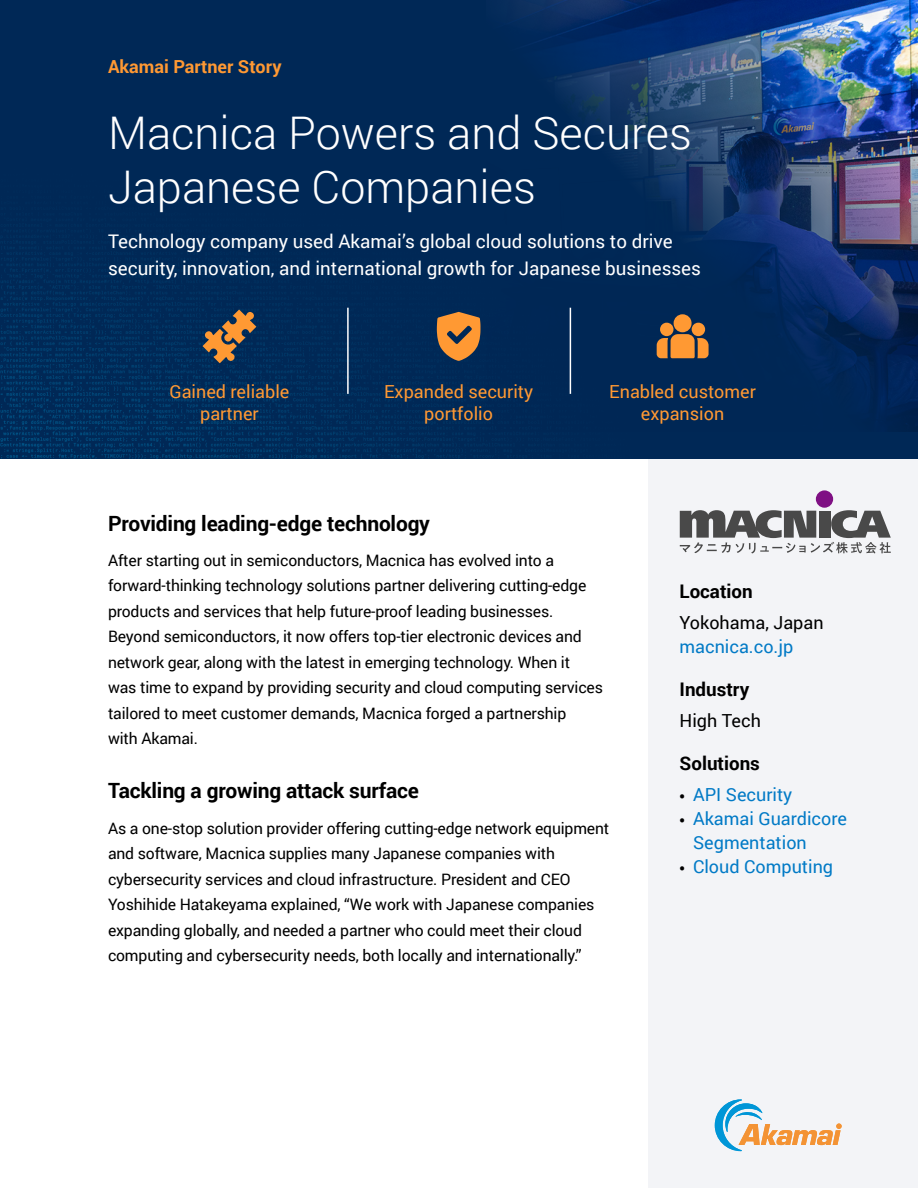
<style>
.page{position:relative;width:918px;height:1188px;background:#fff}
.page>*{position:absolute;margin:0;border:0;box-sizing:border-box;transform-origin:0 0}
.Title_-_Headline{font:300 45px/54px "Roboto";color:#fff}
.Heading_2{font:700 21px "Roboto";letter-spacing:-.01em;color:#000}
.Sub-Title_-_Sub-Heading{font:18.75px/27px "Roboto";color:#fff}
.Sidebar_Heading{font:700 18.75px "Roboto";color:#000}
.Feature_-_Benefites_-_Under_Icon{font:18px/21.6px "Roboto";color:#f93;text-align:center}
.Sidebar_Copy{font:18px/24px "Roboto";color:#017ac6}
.Sidebar_Heading-2{font:18px/24px "Roboto";color:#000}
.Above_Title_-_Headline{font:700 18px "Roboto";color:#f93}
.Sidebar_Copy-2{font:18px "Roboto";color:#000}
.Body{font:15.75px/25.5px "Roboto";letter-spacing:-.01em;color:#000}
.s1{color:#017ac6}
.s2{font-family:"Source Sans Pro";color:#000}
</style>
<div class="page">
<div style="left:648px;top:315px;width:270px;height:873px;background:#f3f4f7"></div>
<svg style="left:680px;top:510px;width:211px;height:43px"></svg>
<div style="left:816px;top:490px;width:17px;height:18px;background:#7f1084;border-radius:50%"></div>
<img style="left:0;top:0;width:918px;height:459px">
<img style="left:486px;top:0;width:432px;height:432px">
<hr style="left:347px;top:308px;width:2px;height:86px;background:#fff">
<hr style="left:570px;top:308px;width:1px;height:86px;background:#fff">
<svg style="left:203px;top:310px;width:53px;height:53px;background:#685849"></svg>
<svg style="left:437px;top:312px;width:44px;height:49px;background:#b2773d"></svg>
<div style="left:673px;top:314px;width:19px;height:18px;background:#f93;border-radius:50%"></div>
<svg style="left:657px;top:334px;width:52px;height:24px"></svg>
<div style="left:660px;top:323px;width:14px;height:13px;background:#f93;border-radius:50%"></div>
<div style="left:692px;top:323px;width:13px;height:13px;background:#f93;border-radius:50%"></div>
<p class="Above_Title_-_Headline" style="left:108px;top:54px;width:175px">Akamai Partner Story</p>
<p class="Title_-_Headline" style="left:108px;top:104px;width:586px">Macnica Powers and Secures<br>Japanese Companies</p>
<p class="Sub-Title_-_Sub-Heading" style="left:108px;top:227px;width:595px">Technology company used Akamai’s global cloud solutions to drive security, innovation, and international growth for Japanese businesses</p>
<p class="Feature_-_Benefites_-_Under_Icon" style="left:169px;top:380px;width:121px">Gained reliable partner</p>
<p class="Feature_-_Benefites_-_Under_Icon" style="left:384px;top:380px;width:151px">Expanded security portfolio</p>
<p class="Feature_-_Benefites_-_Under_Icon" style="left:609px;top:380px;width:148px">Enabled customer</p>
<p class="Feature_-_Benefites_-_Under_Icon" style="left:641px;top:402px;width:85px">expansion</p>
<p class="Heading_2" style="left:108px;top:508px;width:324px">Providing leading-edge technology</p>
<p class="Body" style="left:108px;top:547px;width:496px">After starting out in semiconductors, Macnica has evolved into a forward-thinking technology solutions partner delivering cutting-edge products and services that help future-proof leading businesses.<br>Beyond semiconductors, it now offers top-tier electronic devices and network gear, along with the latest in emerging technology. When it<br>was time to expand by providing security and cloud computing services tailored to meet customer demands, Macnica forged a partnership<br>with Akamai.</p>
<p class="Heading_2" style="left:108px;top:776px;width:312px">Tackling a growing attack surface</p>
<p class="Body" style="left:108px;top:815px;width:503px">As a one-stop solution provider offering cutting-edge network equipment and software, Macnica supplies many Japanese companies with cybersecurity services and cloud infrastructure. President and CEO Yoshihide Hatakeyama explained, “We work with Japanese companies expanding globally, and needed a partner who could meet their cloud computing and cybersecurity needs, both locally and internationally.”</p>
<p class="Sidebar_Heading" style="left:680px;top:578px;width:75px">Location</p>
<p class="Sidebar_Heading-2" style="left:680px;top:610px;width:146px">Yokohama, Japan <span class="s1">macnica.co.jp</span></p>
<p class="Sidebar_Heading" style="left:680px;top:676px;width:71px">Industry</p>
<p class="Sidebar_Copy-2" style="left:680px;top:708px;width:83px">High Tech</p>
<p class="Sidebar_Heading" style="left:680px;top:750px;width:82px">Solutions</p>
<p class="Sidebar_Copy" style="left:680px;top:782px;width:114px"><span class="s2">•</span> API Security</p>
<p class="Sidebar_Copy" style="left:693px;top:806px;width:155px;text-indent:-14px"><span class="s2">•</span> Akamai Guardicore<br>Segmentation</p>
<p class="Sidebar_Copy" style="left:680px;top:854px;width:155px"><span class="s2">•</span> Cloud Computing</p>
</div>
